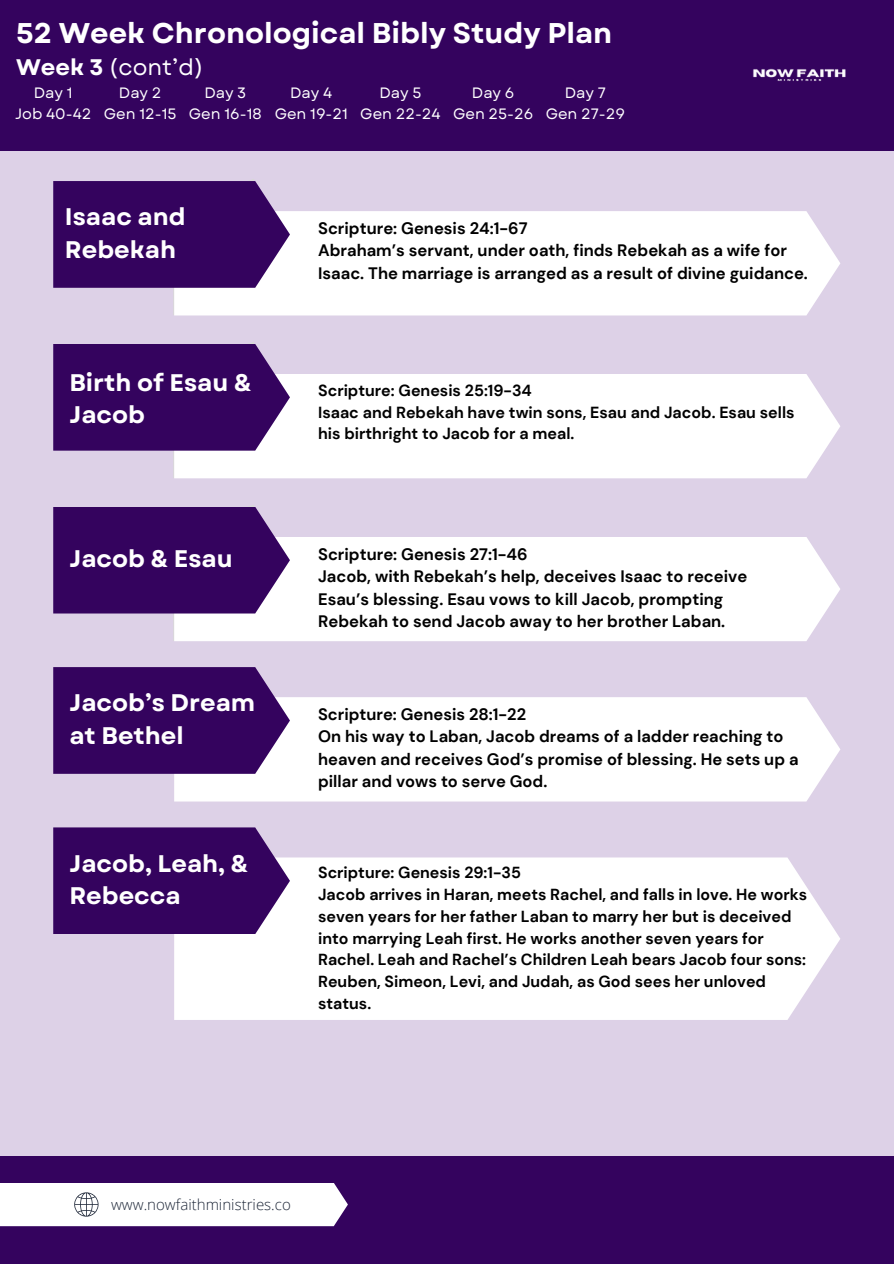
<style>
.page{position:relative;width:894px;height:1264px;background:#fff}
.page>*{position:absolute;margin:0;border:0;box-sizing:border-box;transform-origin:0 0}
.t1{font:700 28.5px "Garet";color:#fff}
.t2{font:700 24px/32.7px "Garet";color:#fff}
.t3{font:22.5px "Garet";color:#fff}
.t4{font:700 16.5px/22.5px "DM Sans";color:#000}
.t5{font:700 16.05px/21.8px "DM Sans";color:#000}
.t6{font:15px "Garet";color:#fff}
.t7{font:300 15px "Open Sans";color:#1f2839}
.s1{font-weight:700}
</style>
<div class="page">
<div style="left:0;top:0;width:893px;height:1263px;background:#ddd1e7"></div>
<div style="left:290px;top:211px;width:550px;height:104px;background:#fff"></div>
<svg style="left:53px;top:179px;width:237px;height:136px;background:#664186"></svg>
<div style="left:290px;top:374px;width:550px;height:104px;background:#fff"></div>
<svg style="left:53px;top:342px;width:237px;height:136px;background:#664186"></svg>
<div style="left:290px;top:537px;width:550px;height:104px;background:#fff"></div>
<svg style="left:53px;top:505px;width:237px;height:136px;background:#664186"></svg>
<div style="left:0;top:0;width:893px;height:150px;background:#34035e"></div>
<div style="left:0;top:1156px;width:893px;height:107px;background:#34035e"></div>
<div style="left:0;top:1183px;width:348px;height:43px;background:#fff"></div>
<div style="left:174px;top:697px;width:666px;height:104px;background:#fff"></div>
<svg style="left:53px;top:667px;width:237px;height:106px;background:#411368"></svg>
<div style="left:174px;top:857px;width:665px;height:162px;background:#fff"></div>
<svg style="left:53px;top:827px;width:237px;height:107px;background:#421469"></svg>
<img style="left:753px;top:68px;width:93px;height:13px">
<p class="t1" style="left:16px;top:12px;width:597px">52 Week Chronological Bibly Study Plan</p>
<p class="t3" style="left:16px;top:51px;width:189px"><span class="s1">Week 3</span> (cont’d)</p>
<p class="t6" style="left:34px;top:82px;width:40px">Day 1</p>
<p class="t6" style="left:15px;top:103px;width:78px">Job 40-42</p>
<p class="t6" style="left:119px;top:82px;width:44px">Day 2</p>
<p class="t6" style="left:104px;top:103px;width:74px">Gen 12-15</p>
<p class="t6" style="left:204px;top:82px;width:44px">Day 3</p>
<p class="t6" style="left:189px;top:103px;width:74px">Gen 16-18</p>
<h2 class="t6" style="left:290px;top:82px;width:44px">Day 4</h2>
<h4 class="t6" style="left:274px;top:103px;width:75px">Gen 19-21</h4>
<h2 class="t6" style="left:379px;top:82px;width:43px">Day 5</h2>
<h4 class="t6" style="left:360px;top:103px;width:82px">Gen 22-24</h4>
<h2 class="t6" style="left:472px;top:82px;width:44px">Day 6</h2>
<h4 class="t6" style="left:453px;top:103px;width:82px">Gen 25-26</h4>
<h2 class="t6" style="left:564px;top:82px;width:43px">Day 7</h2>
<h4 class="t6" style="left:545px;top:103px;width:81px">Gen 27-29</h4>
<p class="t2" style="left:65px;top:201px;width:122px">Isaac and<br>Rebekah</p>
<h3 class="t4" style="left:318px;top:217px;width:491px">Scripture: Genesis 24:1-67<br>Abraham’s servant, under oath, finds Rebekah as a wife for<br>Isaac. The marriage is arranged as a result of divine guidance.</h3>
<p class="t2" style="left:69px;top:366px;width:184px">Birth of Esau &amp;<br>Jacob</p>
<p class="t5" style="left:318px;top:380px;width:478px;line-height:21.3px">Scripture: Genesis 25:19-34<br>Isaac and Rebekah have twin sons, Esau and Jacob. Esau sells his birthright to Jacob for a meal.</p>
<p class="t2" style="left:69px;top:543px;width:165px">Jacob &amp; Esau</p>
<p class="t2" style="left:69px;top:686px;width:187px">Jacob’s Dream at Bethel</p>
<p class="t2" style="left:69px;top:847px;width:180px">Jacob, Leah, &amp;<br>Rebecca</p>
<p class="t4" style="left:318px;top:542px;width:430px">Scripture: Genesis 27:1-46<br>Jacob, with Rebekah’s help, deceives Isaac to receive Esau’s blessing. Esau vows to kill Jacob, prompting Rebekah to send Jacob away to her brother Laban.</p>
<h4 class="t4" style="left:318px;top:702px;width:482px">Scripture: Genesis 28:1-22<br>On his way to Laban, Jacob dreams of a ladder reaching to heaven and receives God’s promise of blessing. He sets up a pillar and vows to serve God.</h4>
<h2 class="t5" style="left:318px;top:861px;width:490px">Scripture: Genesis 29:1-35<br>Jacob arrives in Haran, meets Rachel, and falls in love. He works seven years for her father Laban to marry her but is deceived into marrying Leah first. He works another seven years for Rachel. Leah and Rachel’s Children Leah bears Jacob four sons:<br>Reuben, Simeon, Levi, and Judah, as God sees her unloved status.</h2>
<p class="t7" style="left:111px;top:1194px;width:181px">www.nowfaithministries.co</p>
</div>
